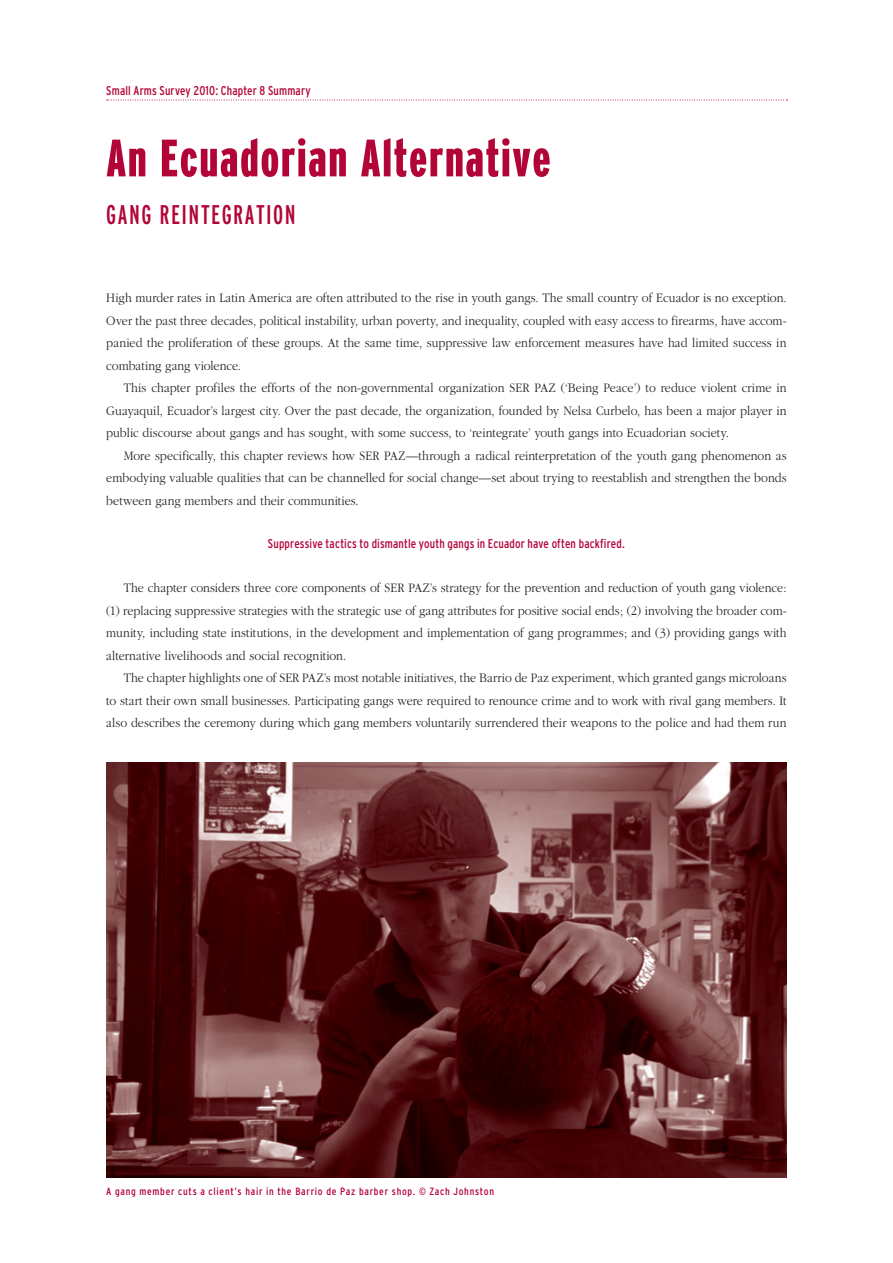
<style>
.page{position:relative;width:893px;height:1263px;background:#fff}
.page>*{position:absolute;margin:0;border:0;box-sizing:border-box;transform-origin:0 0}
.t1{font:900 extra-condensed 52.5px "Interstate";letter-spacing:.035em;color:#b30437}
.t2{font:extra-condensed 27px "Interstate";letter-spacing:.055em;color:#b30437}
.t3{font:300 13.5px/22.5px "Garamond";letter-spacing:.005em;color:#231f20;text-align:justify;scale:.9 1}
.t4{font:condensed 12.75px "Interstate";letter-spacing:.015em;color:#b30437;scale:.95 1}
.t5{font:condensed 10.5px "Interstate";letter-spacing:.065em;color:#b30437}
</style>
<div class="page">
<svg style="left:107px;top:100px;width:680px;height:1px"></svg>
<img style="left:106px;top:762px;width:680px;height:416px">
<p class="t4" style="left:106px;top:84px;width:217px">Small Arms Survey 2010: Chapter 8 Summary</p>
<h1 class="t1" style="left:106px;top:129px;width:446px">An Ecuadorian Alternative</h1>
<h2 class="t2" style="left:106px;top:200px;width:191px">GANG REINTEGRATION</h2>
<p class="t3" style="left:106px;top:287px;width:757px">High murder rates in Latin America are often attributed to the rise in youth gangs. The small country of Ecuador is no exception.<br>Over the past three decades, political instability, urban poverty, and inequality, coupled with easy access to firearms, have accom&shy;panied the proliferation of these groups. At the same time, suppressive law enforcement measures have had limited success in combating gang violence.</p>
<p class="t3" style="left:106px;top:377px;width:757px;text-indent:17px">This chapter profiles the efforts of the non-governmental organization SER PAZ (‘Being Peace’) to reduce violent crime in Guayaquil, Ecuador’s largest city. Over the past decade, the organization, founded by Nelsa Curbelo, has been a major player in public discourse about gangs and has sought, with some success, to ‘reintegrate’ youth gangs into Ecuadorian society.</p>
<p class="t3" style="left:106px;top:444px;width:757px;text-indent:17px">More specifically, this chapter reviews how SER PAZ—through a radical reinterpretation of the youth gang phenomenon as embodying valuable qualities that can be channelled for social change—set about trying to reestablish and strengthen the bonds between gang members and their communities.</p>
<p class="t4" style="left:268px;top:537px;width:377px">Suppressive tactics to dismantle youth gangs in Ecuador have often backfired.</p>
<p class="t3" style="left:106px;top:577px;width:757px;text-indent:17px">The chapter considers three core components of SER PAZ’s strategy for the prevention and reduction of youth gang violence: (1) replacing suppressive strategies with the strategic use of gang attributes for positive social ends; (2) involving the broader com&shy;munity, including state institutions, in the development and implementation of gang programmes; and (3) providing gangs with alternative livelihoods and social recognition.</p>
<p class="t3" style="left:106px;top:667px;width:757px;text-indent:17px">The chapter highlights one of SER PAZ’s most notable initiatives, the Barrio de Paz experiment, which granted gangs microloans to start their own small businesses. Participating gangs were required to renounce crime and to work with rival gang members. It also describes the ceremony during which gang members voluntarily surrendered their weapons to the police and had them run</p>
<p class="t5" style="left:106px;top:1185px;width:389px">A gang member cuts a client’s hair in the Barrio de Paz barber shop. © Zach Johnston</p>
</div>
